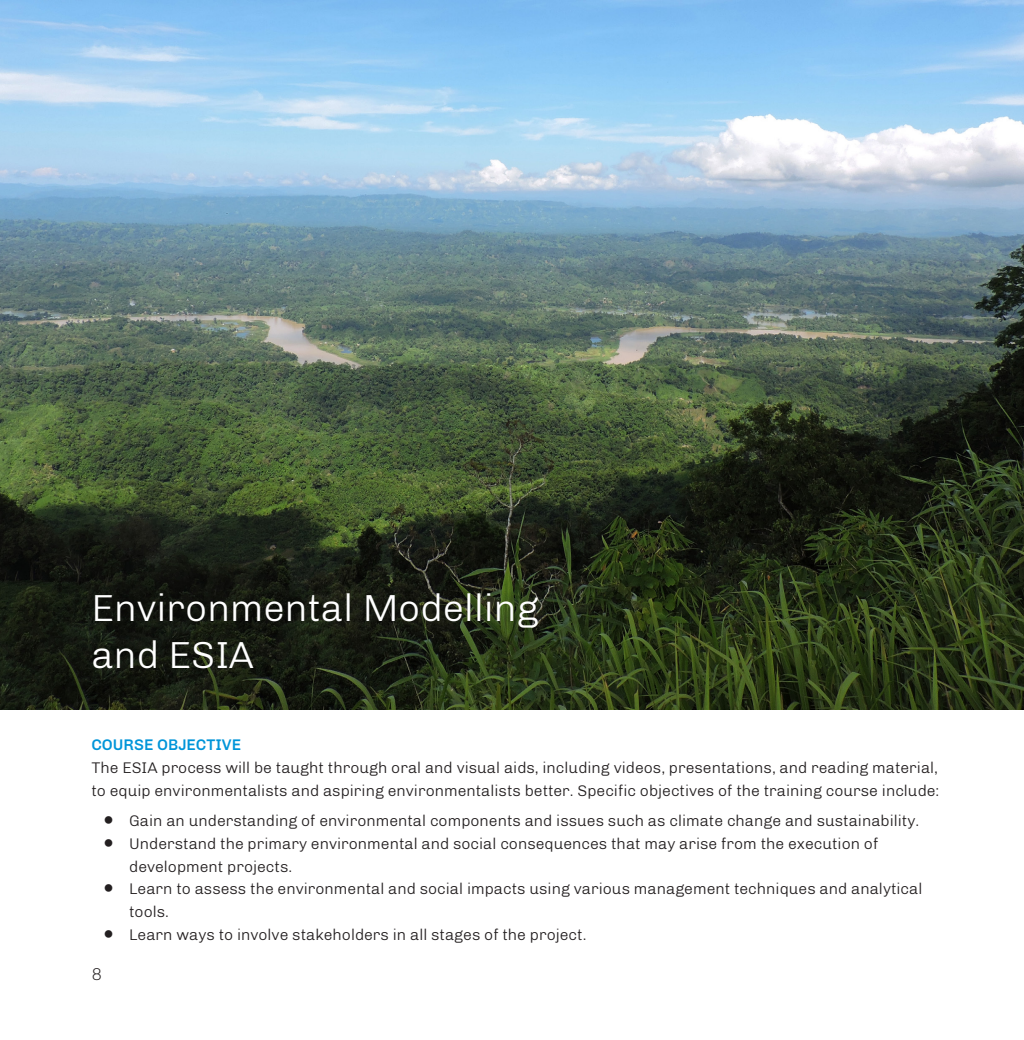
<style>
.page{position:relative;width:1024px;height:1040px;background:#fff}
.page>*{position:absolute;margin:0;border:0;box-sizing:border-box;transform-origin:0 0}
.t1{font:300 38.5px/46.2px "Chivo";color:#fff}
.t2{font:100 17.5px "Chivo";color:#231f20}
.Normal__Web{font:300 15.75px/22.8px "Chivo";color:#231f20}
.Normal__Web-2{font:500 15.75px "Chivo";color:#0095d9}
</style>
<div class="page">
<img style="left:0;top:0;width:1024px;height:709px">
<p class="t1" style="left:91px;top:582px;width:449px">Environmental Modelling and ESIA</p>
<p class="Normal__Web-2" style="left:91px;top:732px;width:151px">COURSE OBJECTIVE</p>
<p class="Normal__Web" style="left:91px;top:755px;width:849px">The ESIA process will be taught through oral and visual aids, including videos, presentations, and reading material, to equip environmentalists and aspiring environmentalists better. Specific objectives of the training course include:</p>
<p class="Normal__Web" style="left:104px;top:808px;width:817px">• Gain an understanding of environmental components and issues such as climate change and sustainability.</p>
<p class="Normal__Web" style="left:129px;top:831px;width:751px;text-indent:-25px">• Understand the primary environmental and social consequences that may arise from the execution of development projects.</p>
<p class="Normal__Web" style="left:129px;top:876px;width:795px;text-indent:-25px">• Learn to assess the environmental and social impacts using various management techniques and analytical tools.</p>
<p class="Normal__Web" style="left:104px;top:922px;width:484px">• Learn ways to involve stakeholders in all stages of the project.</p>
<p class="t2" style="left:91px;top:961px;width:12px">8</p>
</div>
